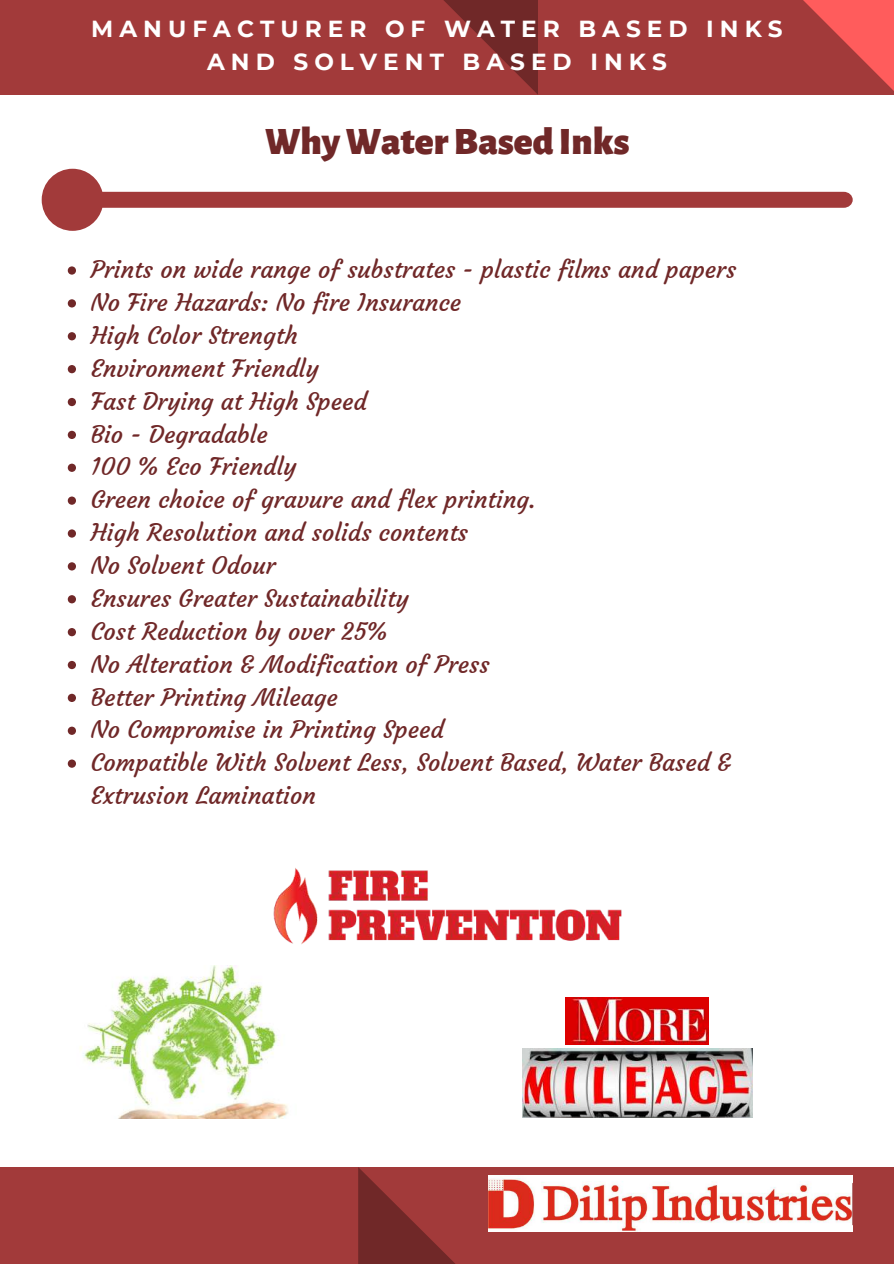
<style>
.page{position:relative;width:894px;height:1264px;background:#fff}
.page>*{position:absolute;margin:0;border:0;box-sizing:border-box;transform-origin:0 0}
.t1{font:900 39px "Alegreya Sans";color:#702828}
.t2{font:24px/32.8px "Courgette";color:#702828}
.t3{font:700 23.25px/32.7px "Montserrat";letter-spacing:.26em;color:#fff;text-align:center}
</style>
<div class="page">
<div style="left:0;top:1166px;width:893px;height:97px;background:#a23a3a"></div>
<div style="left:0;top:0;width:893px;height:95px;background:#a23a3a"></div>
<svg style="left:358px;top:1166px;width:190px;height:97px"></svg>
<svg style="left:443px;top:0;width:94px;height:94px"></svg>
<svg style="left:803px;top:0;width:90px;height:90px"></svg>
<svg style="left:42px;top:169px;width:810px;height:62px"></svg>
<svg style="left:68px;top:266px;width:8px;height:9px"></svg>
<svg style="left:68px;top:299px;width:8px;height:8px"></svg>
<svg style="left:68px;top:332px;width:8px;height:8px"></svg>
<svg style="left:68px;top:365px;width:8px;height:8px"></svg>
<svg style="left:68px;top:398px;width:8px;height:8px"></svg>
<svg style="left:68px;top:431px;width:8px;height:8px"></svg>
<svg style="left:68px;top:463px;width:8px;height:9px"></svg>
<svg style="left:68px;top:496px;width:8px;height:9px"></svg>
<svg style="left:68px;top:529px;width:8px;height:8px"></svg>
<svg style="left:68px;top:562px;width:8px;height:8px"></svg>
<svg style="left:68px;top:595px;width:8px;height:8px"></svg>
<svg style="left:68px;top:628px;width:8px;height:8px"></svg>
<svg style="left:68px;top:661px;width:8px;height:8px"></svg>
<svg style="left:68px;top:693px;width:8px;height:9px"></svg>
<svg style="left:68px;top:726px;width:8px;height:9px"></svg>
<svg style="left:68px;top:759px;width:8px;height:8px"></svg>
<img style="left:80px;top:965px;width:209px;height:153px">
<img style="left:522px;top:1048px;width:229px;height:69px">
<img style="left:565px;top:997px;width:143px;height:47px">
<img style="left:273px;top:868px;width:349px;height:77px">
<img style="left:488px;top:1175px;width:364px;height:56px">
<p class="t3" style="left:91px;top:13px;width:692px">MANUFACTURER OF WATER BASED INKS<br>AND SOLVENT BASED INKS</p>
<h1 class="t1" style="left:264px;top:119px;width:366px">WhyWaterBased Inks</h1>
<p class="t2" style="left:91px;top:253px;width:646px">Prints on wide range of substrates - plastic films and papers<br>No Fire Hazards: No fire Insurance<br>High Color Strength<br>Environment Friendly<br>Fast Drying at High Speed<br>Bio - Degradable<br>100 % Eco Friendly<br>Green choice of gravure and flex printing.<br>High Resolution and solids contents<br>No Solvent Odour<br>Ensures Greater Sustainability<br>Cost Reduction by over 25%<br>No Alteration &amp; Modification of Press<br>Better Printing Mileage<br>No Compromise in Printing Speed<br>Compatible With Solvent Less, Solvent Based, Water Based &amp;<br>Extrusion Lamination</p>
</div>
